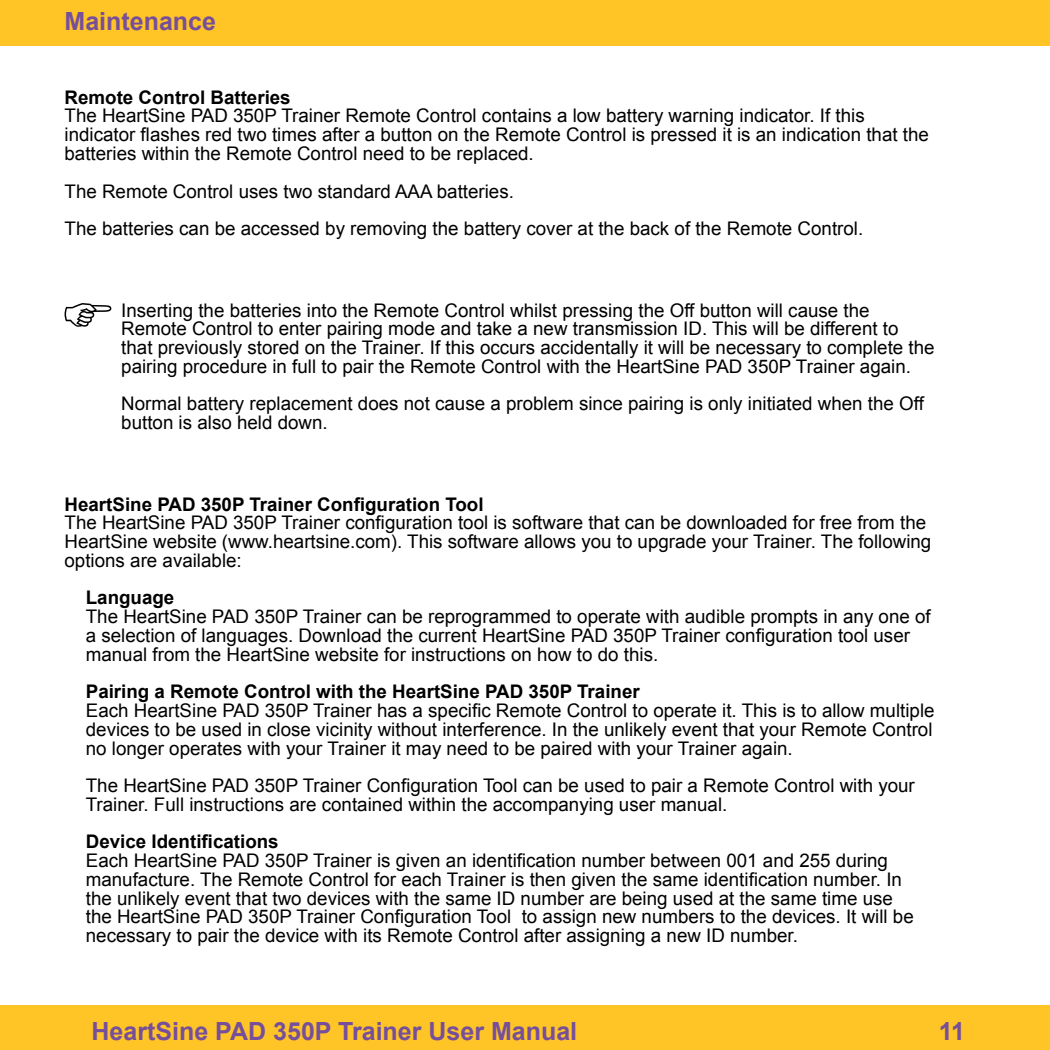
<style>
.page{position:relative;width:1050px;height:1050px;background:#fff}
.page>*{position:absolute;margin:0;border:0;box-sizing:border-box;transform-origin:0 0}
.t1{font:700 25px "Arial";color:#764f9b}
.t2{font:18.75px/18.8px "Arial";color:#000}
.t3{font:700 18.75px "Arial";color:#000}
</style>
<div class="page">
<div style="left:0;top:1005px;width:1049px;height:44px;background:#ffc425"></div>
<div style="left:0;top:0;width:1049px;height:46px;background:#ffc425"></div>
<svg style="left:65px;top:303px;width:46px;height:24px"></svg>
<h1 class="t1" style="left:65px;top:4px;width:153px">Maintenance</h1>
<p class="t3" style="left:65px;top:85px;width:228px">Remote Control Batteries</p>
<p class="t2" style="left:65px;top:107px;width:865px">The HeartSine PAD 350P Trainer Remote Control contains a low battery warning indicator. If this indicator flashes red two times after a button on the Remote Control is pressed it is an indication that the batteries within the Remote Control need to be replaced.</p>
<p class="t2" style="left:65px;top:172px;width:800px;line-height:37.5px">The Remote Control uses two standard AAA batteries.<br>The batteries can be accessed by removing the battery cover at the back of the Remote Control.</p>
<p class="t2" style="left:121px;top:301px;width:814px">Inserting the batteries into the Remote Control whilst pressing the Off button will cause the Remote Control to enter pairing mode and take a new transmission ID. This will be different to<br>that previously stored on the Trainer. If this occurs accidentally it will be necessary to complete the pairing procedure in full to pair the Remote Control with the HeartSine PAD 350P Trainer again.</p>
<p class="t2" style="left:121px;top:394px;width:804px">Normal battery replacement does not cause a problem since pairing is only initiated when the Off button is also held down.</p>
<p class="t3" style="left:65px;top:491px;width:420px">HeartSine PAD 350P Trainer Configuration Tool</p>
<p class="t2" style="left:65px;top:513px;width:868px">The HeartSine PAD 350P Trainer configuration tool is software that can be downloaded for free from the<br>HeartSine website (www.heartsine.com). This software allows you to upgrade your Trainer. The following options are available:</p>
<p class="t3" style="left:86px;top:585px;width:90px">Language</p>
<p class="t2" style="left:86px;top:607px;width:846px">The HeartSine PAD 350P Trainer can be reprogrammed to operate with audible prompts in any one of a selection of languages. Download the current HeartSine PAD 350P Trainer configuration tool user manual from the HeartSine website for instructions on how to do this.</p>
<p class="t3" style="left:86px;top:679px;width:555px">Pairing a Remote Control with the HeartSine PAD 350P Trainer</p>
<p class="t2" style="left:86px;top:701px;width:850px;text-align:justify">Each HeartSine PAD 350P Trainer has a specific Remote Control to operate it. This is to allow multiple devices to be used in close vicinity without interference. In the unlikely event that your Remote Control no longer operates with your Trainer it may need to be paired with your Trainer again.</p>
<p class="t2" style="left:86px;top:776px;width:830px">The HeartSine PAD 350P Trainer Configuration Tool can be used to pair a Remote Control with your<br>Trainer. Full instructions are contained within the accompanying user manual.</p>
<p class="t3" style="left:86px;top:829px;width:194px">Device Identifications</p>
<p class="t2" style="left:86px;top:851px;width:829px">Each HeartSine PAD 350P Trainer is given an identification number between 001 and 255 during manufacture. The Remote Control for each Trainer is then given the same identification number. In the unlikely event that two devices with the same ID number are being used at the same time use the HeartSine PAD 350P Trainer Configuration Tool to assign new numbers to the devices. It will be necessary to pair the device with its Remote Control after assigning a new ID number.</p>
<h1 class="t1" style="left:92px;top:1014px;width:487px">HeartSine PAD 350P Trainer User Manual</h1>
<h1 class="t1" style="left:938px;top:1014px;width:28px">11</h1>
</div>
